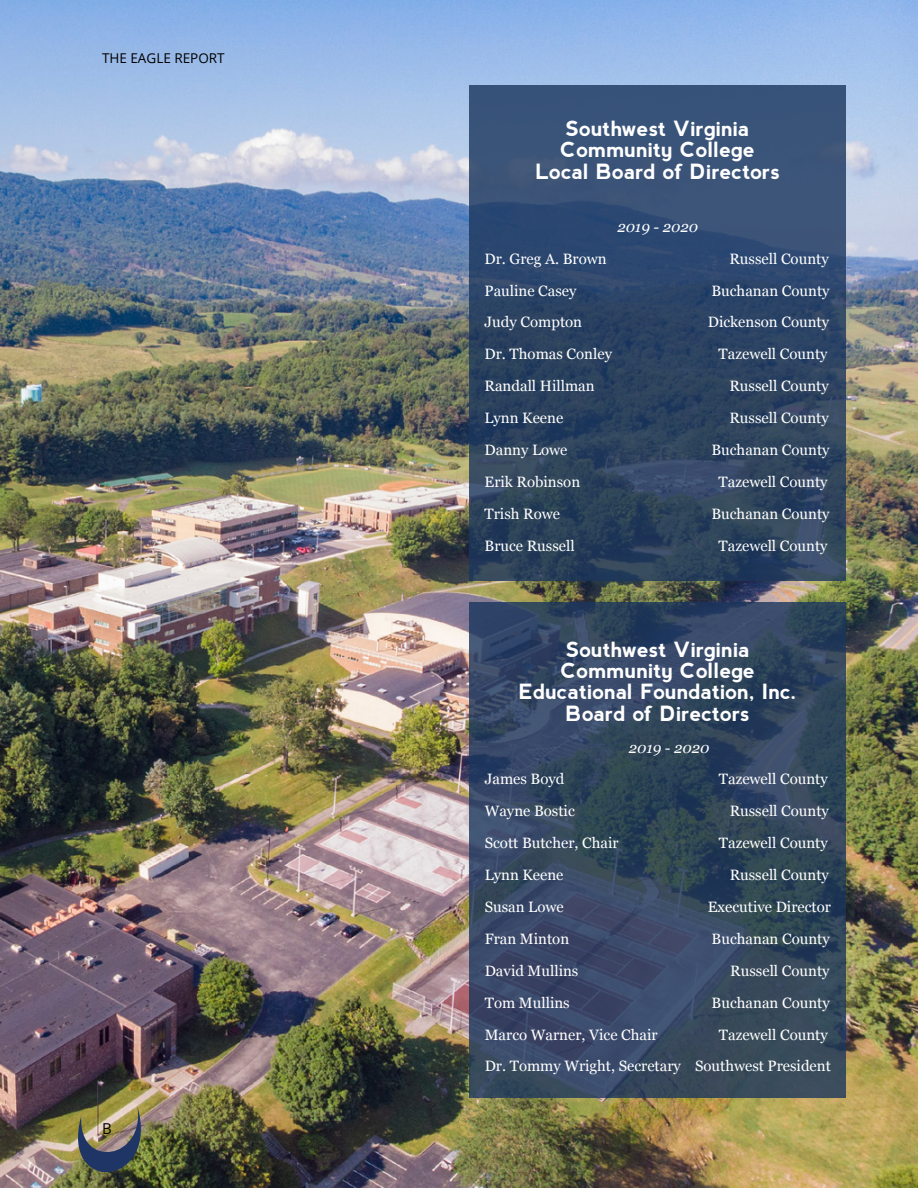
<style>
.page{position:relative;width:918px;height:1188px;background:#fff}
.page>*{position:absolute;margin:0;border:0;box-sizing:border-box;transform-origin:0 0}
.Short_Blurb_Header{font:700 21px/21.3px "nevis";color:#fff;text-align:center}
.Body_Text_-_Left{font:15px "Georgia";color:#fff}
.Short_Blurb_Subhead{font:italic 15px "Georgia";color:#fff}
.t1{font:15px "Open Sans";color:#000}
.t2{font:13.5px "Open Sans";color:#000}
</style>
<div class="page">
<img style="left:0;top:0;width:918px;height:1188px">
<svg style="left:470px;top:85px;width:376px;height:496px;background:#304768"></svg>
<svg style="left:470px;top:602px;width:376px;height:496px;background:#34465f"></svg>
<img style="left:59px;top:1106px;width:102px;height:82px">
<p class="t2" style="left:102px;top:49px;width:124px">THE EAGLE REPORT</p>
<p class="t1" style="left:102px;top:1118px;width:11px">B</p>
<p class="Short_Blurb_Header" style="left:535px;top:118px;width:246px">Southwest Virginia<br>Community College<br>Local Board of Directors</p>
<p class="Short_Blurb_Subhead" style="left:617px;top:216px;width:82px">2019 - 2020</p>
<p class="Body_Text_-_Left" style="left:485px;top:247px;width:124px">Dr. Greg A. Brown</p>
<p class="Body_Text_-_Left" style="left:729px;top:247px;width:101px">Russell County</p>
<p class="Body_Text_-_Left" style="left:485px;top:279px;width:94px">Pauline Casey</p>
<p class="Body_Text_-_Left" style="left:711px;top:279px;width:120px">Buchanan County</p>
<p class="Body_Text_-_Left" style="left:485px;top:311px;width:99px">Judy Compton</p>
<p class="Body_Text_-_Left" style="left:708px;top:311px;width:123px">Dickenson County</p>
<p class="Body_Text_-_Left" style="left:485px;top:343px;width:129px">Dr. Thomas Conley</p>
<p class="Body_Text_-_Left" style="left:719px;top:343px;width:111px">Tazewell County</p>
<p class="Body_Text_-_Left" style="left:485px;top:375px;width:112px">Randall Hillman</p>
<p class="Body_Text_-_Left" style="left:729px;top:375px;width:101px">Russell County</p>
<p class="Body_Text_-_Left" style="left:485px;top:407px;width:80px">Lynn Keene</p>
<p class="Body_Text_-_Left" style="left:729px;top:407px;width:101px">Russell County</p>
<p class="Body_Text_-_Left" style="left:485px;top:439px;width:84px">Danny Lowe</p>
<p class="Body_Text_-_Left" style="left:711px;top:439px;width:120px">Buchanan County</p>
<p class="Body_Text_-_Left" style="left:485px;top:471px;width:97px">Erik Robinson</p>
<p class="Body_Text_-_Left" style="left:719px;top:471px;width:111px">Tazewell County</p>
<p class="Body_Text_-_Left" style="left:485px;top:503px;width:77px">Trish Rowe</p>
<p class="Body_Text_-_Left" style="left:711px;top:503px;width:120px">Buchanan County</p>
<p class="Body_Text_-_Left" style="left:485px;top:535px;width:92px">Bruce Russell</p>
<p class="Body_Text_-_Left" style="left:719px;top:535px;width:111px">Tazewell County</p>
<p class="Short_Blurb_Header" style="left:519px;top:639px;width:280px">Southwest Virginia<br>Community College<br>Educational Foundation, Inc.<br>Board of Directors</p>
<p class="Short_Blurb_Subhead" style="left:629px;top:736px;width:82px">2019 - 2020</p>
<p class="Body_Text_-_Left" style="left:485px;top:768px;width:81px">James Boyd</p>
<p class="Body_Text_-_Left" style="left:719px;top:768px;width:111px">Tazewell County</p>
<p class="Body_Text_-_Left" style="left:485px;top:800px;width:92px">Wayne Bostic</p>
<p class="Body_Text_-_Left" style="left:730px;top:800px;width:101px">Russell County</p>
<p class="Body_Text_-_Left" style="left:485px;top:832px;width:135px">Scott Butcher, Chair</p>
<p class="Body_Text_-_Left" style="left:719px;top:832px;width:111px">Tazewell County</p>
<p class="Body_Text_-_Left" style="left:485px;top:864px;width:80px">Lynn Keene</p>
<p class="Body_Text_-_Left" style="left:730px;top:864px;width:101px">Russell County</p>
<p class="Body_Text_-_Left" style="left:485px;top:896px;width:81px">Susan Lowe</p>
<p class="Body_Text_-_Left" style="left:708px;top:896px;width:125px">Executive Director</p>
<p class="Body_Text_-_Left" style="left:485px;top:928px;width:86px">Fran Minton</p>
<p class="Body_Text_-_Left" style="left:712px;top:928px;width:120px">Buchanan County</p>
<p class="Body_Text_-_Left" style="left:485px;top:960px;width:95px">David Mullins</p>
<p class="Body_Text_-_Left" style="left:730px;top:960px;width:101px">Russell County</p>
<p class="Body_Text_-_Left" style="left:485px;top:992px;width:87px">Tom Mullins</p>
<p class="Body_Text_-_Left" style="left:712px;top:992px;width:120px">Buchanan County</p>
<p class="Body_Text_-_Left" style="left:485px;top:1023px;width:174px">Marco Warner, Vice Chair</p>
<p class="Body_Text_-_Left" style="left:719px;top:1023px;width:111px">Tazewell County</p>
<p class="Body_Text_-_Left" style="left:485px;top:1055px;width:348px">Dr. Tommy Wright, Secretary Southwest President</p>
</div>
